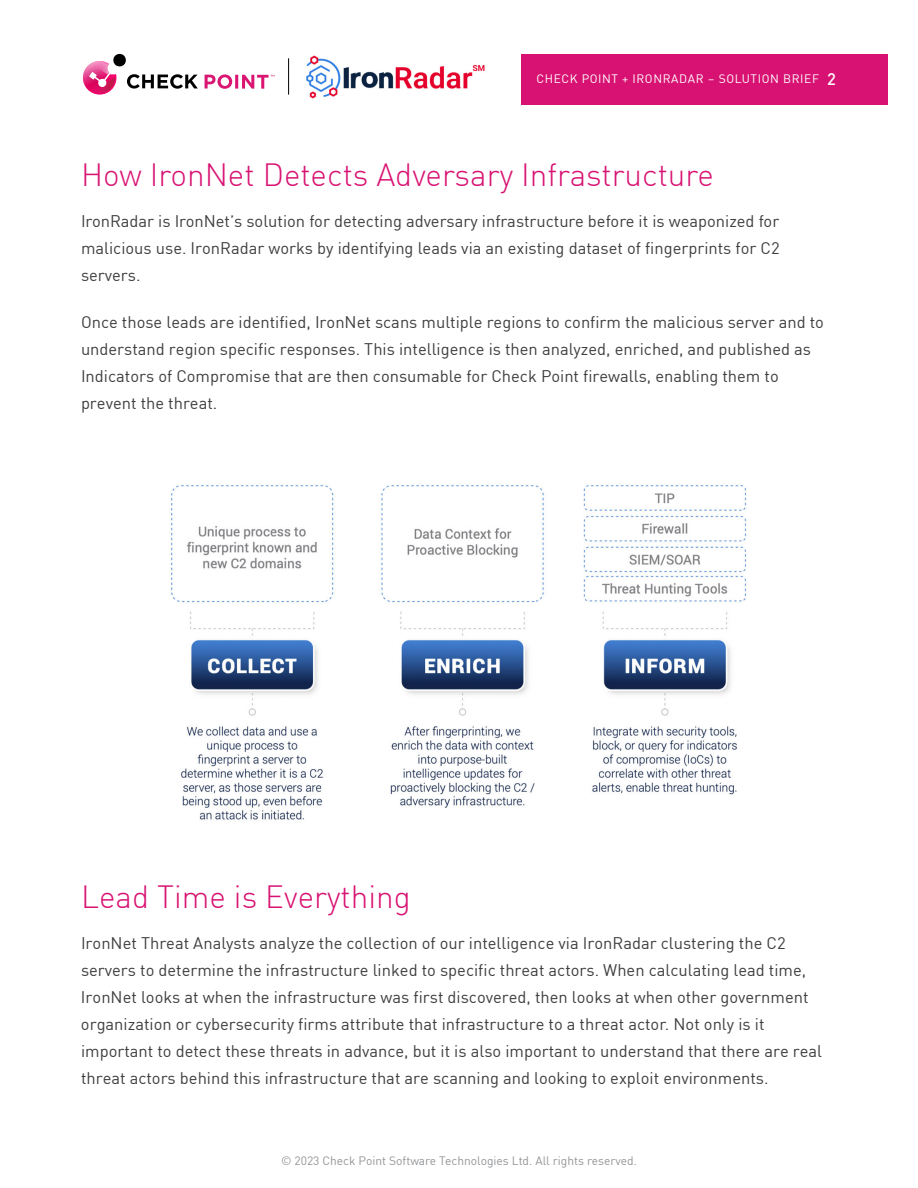
<style>
.page{position:relative;width:918px;height:1188px;background:#fff}
.page>*{position:absolute;margin:0;border:0;box-sizing:border-box;transform-origin:0 0}
.Body_Copy{font:300 31.5px "DIN Pro";color:#d81272}
.Body_Copy-2{font:16.5px/27px "DIN Pro";color:#3e3e3f}
.Body_Copy-3{font:12px "DIN Pro";color:#939598}
.t1{font:12px "DIN Pro";letter-spacing:.05em;color:#fff}
.s1{font-weight:500;font-size:16.5px}
</style>
<div class="page">
<div style="left:522px;top:54px;width:366px;height:51px;background:#d81272"></div>
<svg style="left:205px;top:74px;width:27px;height:15px"></svg>
<hr style="left:235px;top:75px;width:3px;height:14px;background:#da1572">
<svg style="left:83px;top:53px;width:115px;height:42px"></svg>
<svg style="left:242px;top:75px;width:32px;height:14px"></svg>
<img style="left:306px;top:55px;width:179px;height:44px">
<hr style="left:288px;top:58px;width:1px;height:37px;background:#000">
<img style="left:171px;top:484px;width:576px;height:336px">
<p class="t1" style="left:537px;top:70px;width:301px">CHECK POINT + IRONRADAR – SOLUTION BRIEF <span class="s1">2</span></p>
<p class="Body_Copy" style="left:81px;top:151px;width:635px">How IronNet Detects Adversary Infrastructure</p>
<p class="Body_Copy-2" style="left:81px;top:206px;width:700px;text-align:justify">IronRadar is IronNet’s solution for detecting adversary infrastructure before it is weaponized for malicious use. IronRadar works by identifying leads via an existing dataset of fingerprints for C2 servers.</p>
<p class="Body_Copy-2" style="left:81px;top:307px;width:745px">Once those leads are identified, IronNet scans multiple regions to confirm the malicious server and to understand region specific responses. This intelligence is then analyzed, enriched, and published as Indicators of Compromise that are then consumable for Check Point firewalls, enabling them to prevent the threat.</p>
<p class="Body_Copy" style="left:81px;top:873px;width:331px">Lead Time is Everything</p>
<p class="Body_Copy-2" style="left:81px;top:928px;width:743px">IronNet Threat Analysts analyze the collection of our intelligence via IronRadar clustering the C2 servers to determine the infrastructure linked to specific threat actors. When calculating lead time, IronNet looks at when the infrastructure was first discovered, then looks at when other government organization or cybersecurity firms attribute that infrastructure to a threat actor. Not only is it important to detect these threats in advance, but it is also important to understand that there are real threat actors behind this infrastructure that are scanning and looking to exploit environments.</p>
<p class="Body_Copy-3" style="left:281px;top:1151px;width:357px">© 2023 Check Point Software Technologies Ltd. All rights reserved.</p>
</div>
